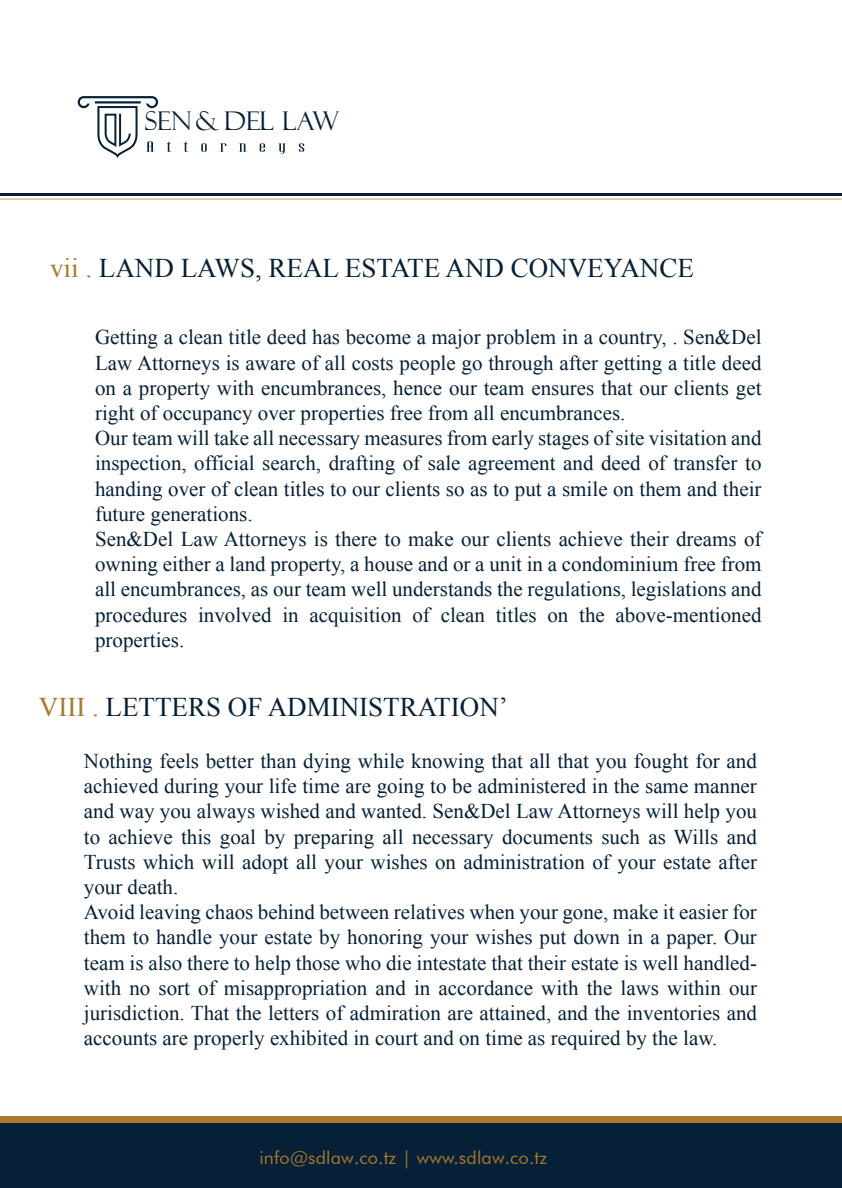
<style>
.page{position:relative;width:842px;height:1188px;background:#fff}
.page>*{position:absolute;margin:0;border:0;box-sizing:border-box;transform-origin:0 0}
.t1{font:27px "Times New Roman";color:#062038}
.t2{font:25.8px "Felix Titling";color:#062038}
.t3{font:21px/25.2px "Times New Roman";color:#062038}
.t4{font:18px "Futura BT";letter-spacing:.01em;color:#aa792b}
.s1{color:#aa792b}
</style>
<div class="page">
<svg style="left:167px;top:141px;width:4px;height:11px"></svg>
<svg style="left:184px;top:141px;width:4px;height:11px"></svg>
<svg style="left:201px;top:143px;width:6px;height:9px"></svg>
<svg style="left:220px;top:143px;width:6px;height:9px"></svg>
<svg style="left:239px;top:143px;width:7px;height:9px"></svg>
<svg style="left:260px;top:143px;width:5px;height:9px"></svg>
<svg style="left:278px;top:143px;width:8px;height:11px"></svg>
<svg style="left:299px;top:143px;width:5px;height:9px"></svg>
<svg style="left:77px;top:96px;width:81px;height:63px"></svg>
<hr style="left:0;top:194px;width:841px;height:2px;background:#062038">
<div style="left:0;top:1117px;width:841px;height:20px;background:#aa792b"></div>
<div style="left:0;top:1123px;width:841px;height:65px;background:#062038"></div>
<p class="t2" style="left:145px;top:106px;width:196px">SEN&amp; DEL LAW</p>
<p class="t1" style="left:50px;top:249px;width:645px"><span class="s1">vii .</span> LAND LAWS, REAL ESTATE AND CONVEYANCE</p>
<p class="t3" style="left:95px;top:324px;width:668px">Getting a clean title deed has become a major problem in a country, . Sen&amp;Del Law Attorneys is aware of all costs people go through after getting a title deed on a property with encumbrances, hence our team ensures that our clients get right of occupancy over properties free from all encumbrances.<br>Our team will take all necessary measures from early stages of site visitation and inspection, official search, drafting of sale agreement and deed of transfer to handing over of clean titles to our clients so as to put a smile on them and their future generations.<br>Sen&amp;Del Law Attorneys is there to make our clients achieve their dreams of owning either a land property, a house and or a unit in a condominium free from all encumbrances, as our team well understands the regulations, legislations and procedures involved in acquisition of clean titles on the above-mentioned properties.</p>
<p class="t1" style="left:39px;top:689px;width:470px"><span class="s1">VIII .</span> LETTERS OF ADMINISTRATION’</p>
<p class="t3" style="left:84px;top:748px;width:674px">Nothing feels better than dying while knowing that all that you fought for and achieved during your life time are going to be administered in the same manner and way you always wished and wanted. Sen&amp;Del Law Attorneys will help you to achieve this goal by preparing all necessary documents such as Wills and Trusts which will adopt all your wishes on administration of your estate after your death.<br>Avoid leaving chaos behind between relatives when your gone, make it easier for them to handle your estate by honoring your wishes put down in a paper. Our team is also there to help those who die intestate that their estate is well handled&shy;with no sort of misappropriation and in accordance with the laws within our jurisdiction. That the letters of admiration are attained, and the inventories and accounts are properly exhibited in court and on time as required by the law.</p>
<p class="t4" style="left:259px;top:1146px;width:289px">info@sdlaw.co.tz | www.sdlaw.co.tz</p>
</div>
